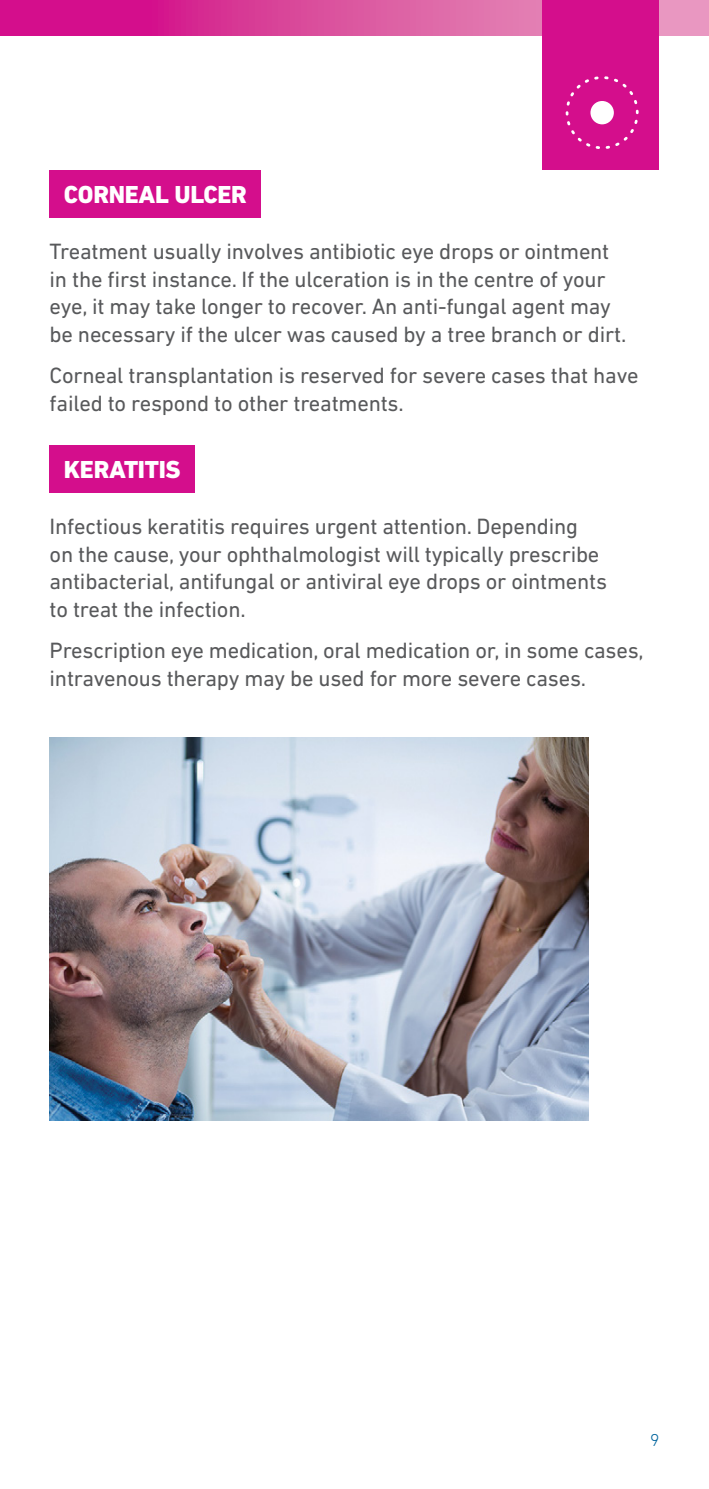
<style>
.page{position:relative;width:709px;height:1489px;background:#fff}
.page>*{position:absolute;margin:0;border:0;box-sizing:border-box;transform-origin:0 0}
.t1{font:800 25px "DIN Next LT Pro";letter-spacing:-.01em;color:#fff}
.t2{font:22.5px/27.5px "DIN Next LT Pro";letter-spacing:-.01em;color:#58595b}
.t3{font:300 17.5px "DIN Next LT Pro";color:#00649d}
</style>
<div class="page">
<svg style="left:0;top:0;width:709px;height:35px;background:#da469d"></svg>
<div style="left:542px;top:0;width:117px;height:170px;background:#d40e8c"></div>
<svg style="left:565px;top:76px;width:73px;height:73px"></svg>
<div style="left:590px;top:101px;width:24px;height:23px;background:#fff;border-radius:50%"></div>
<div style="left:50px;top:170px;width:211px;height:47px;background:#d40e8c"></div>
<div style="left:50px;top:445px;width:145px;height:47px;background:#d40e8c"></div>
<img style="left:50px;top:737px;width:538px;height:383px">
<p class="t1" style="left:64px;top:180px;width:185px">CORNEAL ULCER</p>
<p class="t2" style="left:50px;top:237px;width:578px">Treatment usually involves antibiotic eye drops or ointment in the first instance. If the ulceration is in the centre of your eye, it may take longer to recover. An anti-fungal agent may be necessary if the ulcer was caused by a tree branch or dirt.</p>
<p class="t2" style="left:50px;top:361px;width:590px">Corneal transplantation is reserved for severe cases that have failed to respond to other treatments.</p>
<p class="t1" style="left:64px;top:455px;width:118px">KERATITIS</p>
<p class="t2" style="left:50px;top:512px;width:559px">Infectious keratitis requires urgent attention. Depending on the cause, your ophthalmologist will typically prescribe antibacterial, antifungal or antiviral eye drops or ointments to treat the infection.</p>
<p class="t2" style="left:50px;top:636px;width:595px">Prescription eye medication, oral medication or, in some cases, intravenous therapy may be used for more severe cases.</p>
<p class="t3" style="left:650px;top:1429px;width:11px">9</p>
</div>
